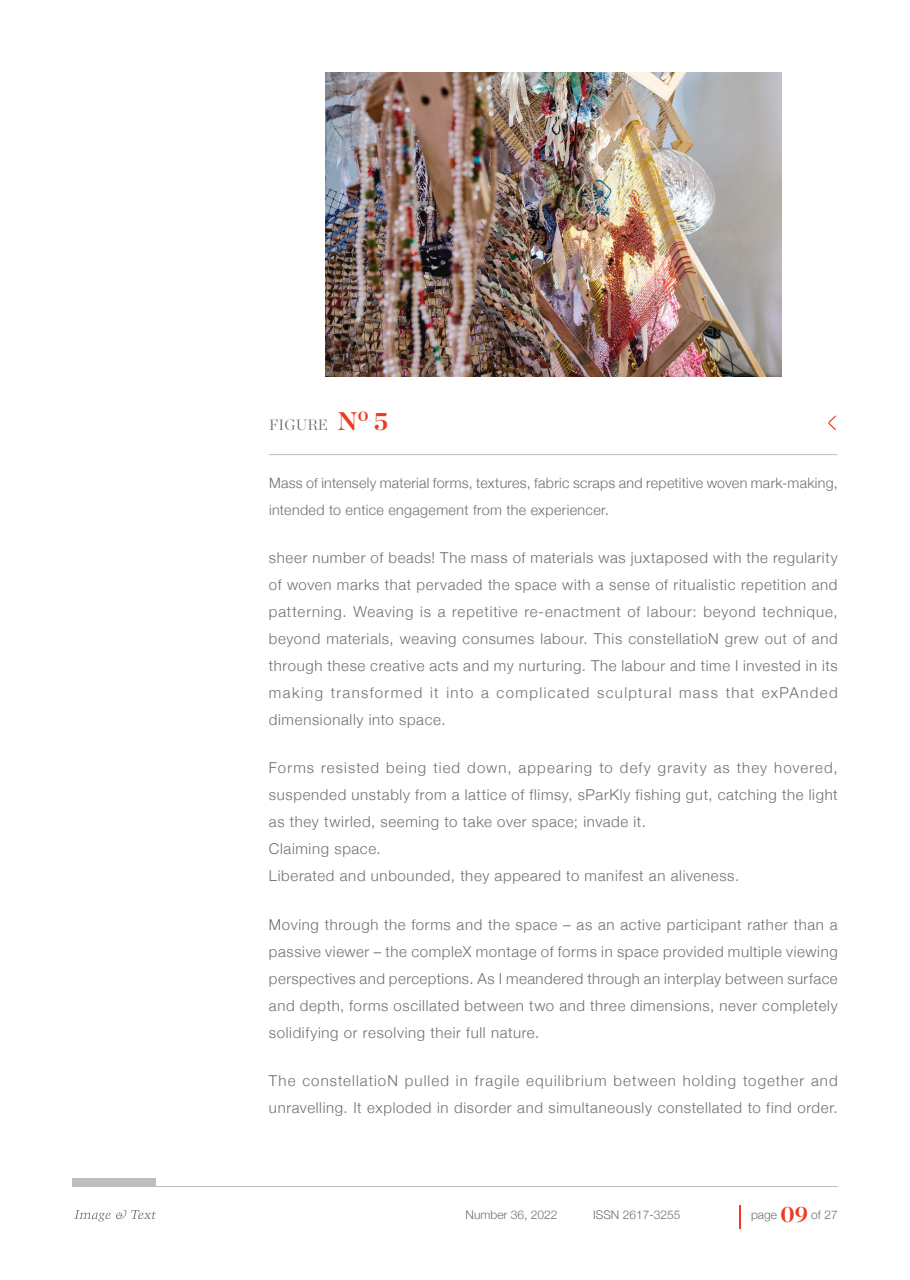
<style>
.page{position:relative;width:910px;height:1280px;background:#fff}
.page>*{position:absolute;margin:0;border:0;box-sizing:border-box;transform-origin:0 0}
.Body{font:300 15px/27px "Helvetica Neue";letter-spacing:.045em;color:#6e6f72;text-align:justify}
.Figure_caption_heade{font:300 15px "Chronicle Display";letter-spacing:.01em;color:#6e6f72}
.FIGURE_CAPTION_NEW{font:300 14.25px/27px "Helvetica Neue";letter-spacing:.02em;color:#6e6f72}
.t1{font:300 12px "Helvetica Neue";color:#6e6f72}
.s1{font-weight:700;font-size:25.5px;color:#ef3923}
.s2{font-size:15px}
.s3{font-family:"Chronicle Display";font-weight:700;font-size:22.5px;color:#ef3923}
</style>
<div class="page">
<svg style="left:740px;top:1205px;width:1px;height:24px"></svg>
<hr style="left:72px;top:1186px;width:766px;height:1px;background:#bdbec1">
<svg style="left:74px;top:1210px;width:82px;height:11px"></svg>
<div style="left:72px;top:1179px;width:84px;height:7px;background:#bdbec1"></div>
<img style="left:325px;top:72px;width:456px;height:304px">
<hr style="left:269px;top:454px;width:569px;height:1px;background:#bdbec1">
<svg style="left:828px;top:415px;width:8px;height:16px"></svg>
<p class="Figure_caption_heade" style="left:269px;top:413px;width:120px">FIGURE <span class="s1">N</span><sup>o</sup> <span class="s1">5</span></p>
<p class="FIGURE_CAPTION_NEW" style="left:269px;top:468px;width:570px">Mass of intensely material forms, textures, fabric scraps and repetitive woven mark-making, intended to entice engagement from the experiencer<span class="s2">.</span></p>
<p class="Body" style="left:269px;top:543px;width:570px">sheer number of beads! The mass of materials was juxtaposed with the regularity of woven marks that pervaded the space with a sense of ritualistic repetition and patterning. Weaving is a repetitive re-enactment of labour: beyond technique, beyond materials, weaving consumes labour. This constellatioN grew out of and through these creative acts and my nurturing. The labour and time I invested in its making transformed it into a complicated sculptural mass that exPAnded dimensionally into space.</p>
<p class="Body" style="left:269px;top:753px;width:570px;text-align:left">Forms resisted being tied down, appearing to defy gravity as they hovered, suspended unstably from a lattice of flimsy, sParKly fishing gut, catching the light as they twirled, seeming to take over space; invade it.<br>Claiming space.<br>Liberated and unbounded, they appeared to manifest an aliveness.</p>
<p class="Body" style="left:269px;top:910px;width:570px">Moving through the forms and the space – as an active participant rather than a passive viewer – the compleX montage of forms in space provided multiple viewing perspectives and perceptions. As I meandered through an interplay between surface and depth, forms oscillated between two and three dimensions, never completely solidifying or resolving their full nature.</p>
<p class="Body" style="left:269px;top:1066px;width:570px">The constellatioN pulled in fragile equilibrium between holding together and unravelling. It exploded in disorder and simultaneously constellated to find order.</p>
<p class="t1" style="left:466px;top:1205px;width:93px">Number 36, 2022</p>
<p class="t1" style="left:593px;top:1205px;width:89px">ISSN 2617-3255</p>
<p class="t1" style="left:751px;top:1205px;width:88px">page <span class="s3">09</span> of 27</p>
</div>
